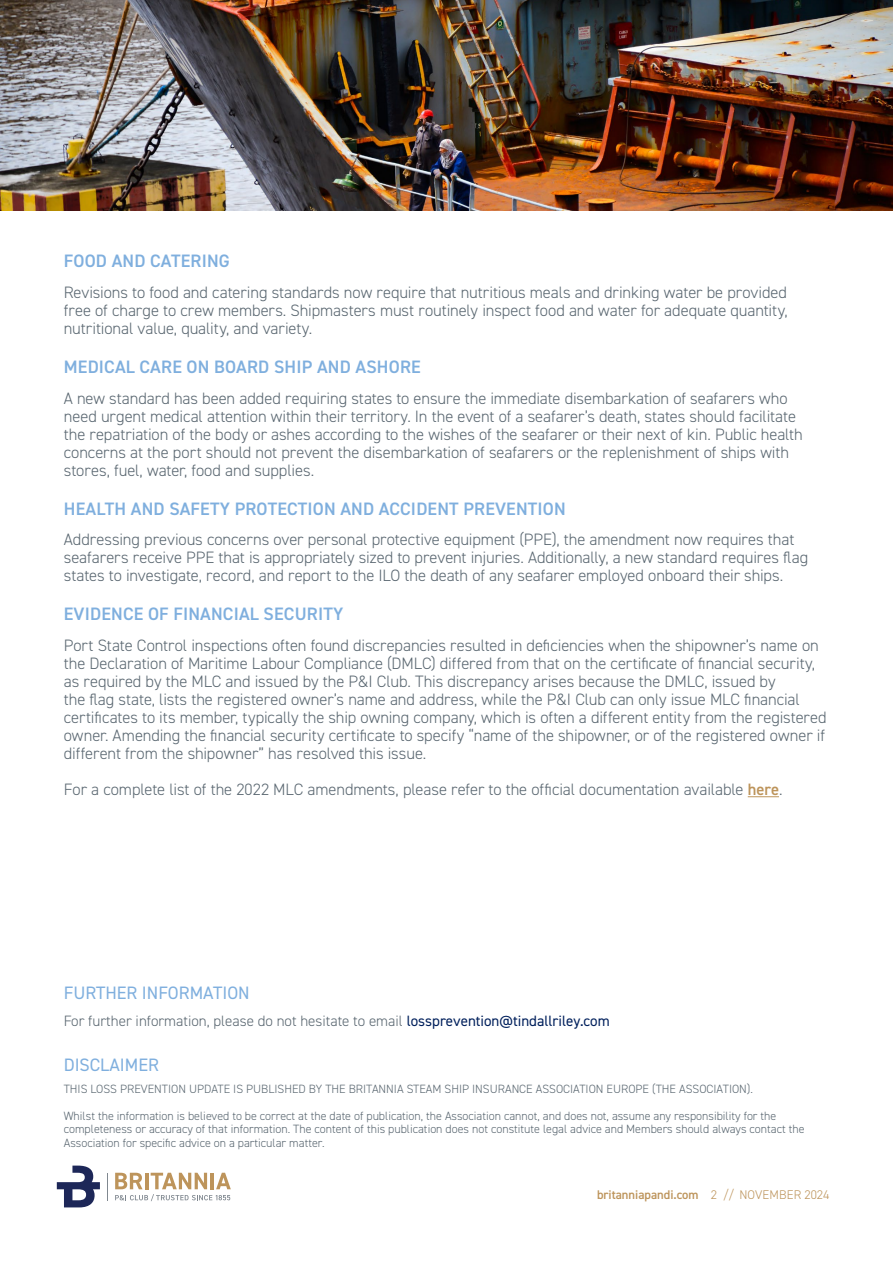
<style>
.page{position:relative;width:893px;height:1263px;background:#fff}
.page>*{position:absolute;margin:0;border:0;box-sizing:border-box;transform-origin:0 0}
.t1{font:600 18px "DIN2014";letter-spacing:.01em;color:#7fafde}
.t2{font:18px "DIN2014";color:#7fafde}
.t3{font:300 16.5px/18px "DIN2014";letter-spacing:-.005em;color:#596670}
.t4{font:300 15px "DIN2014";color:#596670}
.t5{font:600 12.6px "DIN2014";color:#bd945b}
.t6{font:300 12px/13.5px "DIN2014";color:#596670}
.s1{font-weight:600;color:#bd945b}
.s2{font-weight:400;color:#00205c}
.s3{font-weight:300}
</style>
<div class="page">
<svg style="left:57px;top:1165px;width:43px;height:42px"></svg>
<svg style="left:115px;top:1173px;width:116px;height:28px"></svg>
<svg style="left:107px;top:1173px;width:1px;height:27px"></svg>
<hr style="left:748px;top:796px;width:31px;height:1px;background:#bd945b">
<img style="left:0;top:0;width:893px;height:210px">
<p class="t1" style="left:64px;top:249px;width:168px">FOOD AND CATERING</p>
<p class="t3" style="left:64px;top:283px;width:725px;text-align:justify">Revisions to food and catering standards now require that nutritious meals and drinking water be provided free of charge to crew members. Shipmasters must routinely inspect food and water for adequate quantity, nutritional value, quality, and variety.</p>
<p class="t1" style="left:64px;top:355px;width:358px">MEDICAL CARE ON BOARD SHIP AND ASHORE</p>
<p class="t3" style="left:64px;top:389px;width:741px">A new standard has been added requiring states to ensure the immediate disembarkation of seafarers who need urgent medical attention within their territory. In the event of a seafarer’s death, states should facilitate the repatriation of the body or ashes according to the wishes of the seafarer or their next of kin. Public health concerns at the port should not prevent the disembarkation of seafarers or the replenishment of ships with stores, fuel, water, food and supplies.</p>
<p class="t1" style="left:64px;top:496px;width:503px">HEALTH AND SAFETY PROTECTION AND ACCIDENT PREVENTION</p>
<p class="t3" style="left:64px;top:531px;width:746px">Addressing previous concerns over personal protective equipment (PPE), the amendment now requires that seafarers receive PPE that is appropriately sized to prevent injuries. Additionally, a new standard requires flag states to investigate, record, and report to the ILO the death of any seafarer employed onboard their ships.</p>
<p class="t1" style="left:64px;top:602px;width:281px">EVIDENCE OF FINANCIAL SECURITY</p>
<p class="t3" style="left:64px;top:636px;width:764px">Port State Control inspections often found discrepancies resulted in deficiencies when the shipowner’s name on the Declaration of Maritime Labour Compliance (DMLC) differed from that on the certificate of financial security, as required by the MLC and issued by the P&amp;I Club. This discrepancy arises because the DMLC, issued by<br>the flag state, lists the registered owner’s name and address, while the P&amp;I Club can only issue MLC financial certificates to its member, typically the ship owning company, which is often a different entity from the registered owner. Amending the financial security certificate to specify “name of the shipowner, or of the registered owner if different from the shipowner” has resolved this issue.</p>
<p class="t3" style="left:64px;top:780px;width:720px">For a complete list of the 2022 MLC amendments, please refer to the official documentation available <span class="s1">here</span>.</p>
<p class="t2" style="left:64px;top:982px;width:187px">FURTHER INFORMATION</p>
<p class="t4" style="left:64px;top:1011px;width:547px">For further information, please do not hesitate to email <span class="s2">lossprevention@tindallriley.com</span></p>
<p class="t2" style="left:64px;top:1053px;width:97px">DISCLAIMER</p>
<p class="t6" style="left:64px;top:1082px;width:691px">THIS LOSS PREVENTION UPDATE IS PUBLISHED BY THE BRITANNIA STEAM SHIP INSURANCE ASSOCIATION EUROPE (THE ASSOCIATION).</p>
<p class="t6" style="left:64px;top:1109px;width:742px">Whilst the information is believed to be correct at the date of publication, the Association cannot, and does not, assume any responsibility for the completeness or accuracy of that information. The content of this publication does not constitute legal advice and Members should always contact the<br>Association for specific advice on a particular matter.</p>
<p class="t5" style="left:597px;top:1187px;width:234px">britanniapandi.com <span class="s3">2 // NOVEMBER 2024</span></p>
</div>
